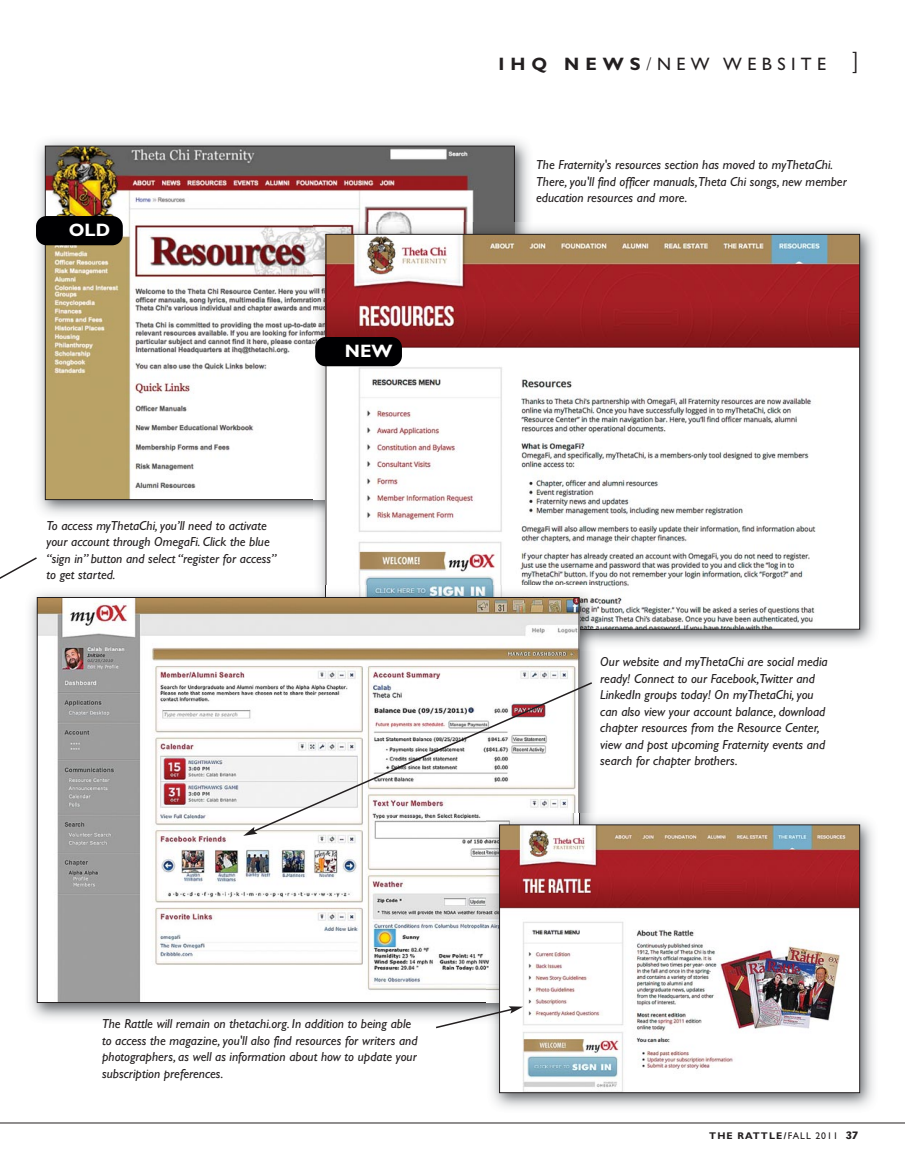
<style>
.page{position:relative;width:905px;height:1168px;background:#fff}
.page>*{position:absolute;margin:0;border:0;box-sizing:border-box;transform-origin:0 0}
.t1{font:18px "Gill Sans";letter-spacing:.3em;color:#231f20}
.t2{font:700 18px "Gill Sans";color:#fff}
.t3{font:italic 13.2px/16.5px "Gill Sans";color:#231f20}
.t4{font:700 9.75px "Gill Sans";letter-spacing:.11em;color:#231f20}
.s1{font-weight:700}
.s2{font-weight:300}
.s3{font-family:"Vectora LH";font-weight:300;font-size:24px}
.s4{font-weight:400}
.s5{font-family:"Vectora LT";font-weight:900;font-size:10.5px}
</style>
<div class="page">
<hr style="left:0;top:1123px;width:904px;height:1px;background:#231f20">
<img style="left:36px;top:140px;width:493px;height:375px">
<img style="left:47px;top:148px;width:465px;height:350px">
<img style="left:313px;top:223px;width:561px;height:422px">
<img style="left:327px;top:236px;width:530px;height:391px">
<img style="left:30px;top:586px;width:569px;height:433px">
<img style="left:39px;top:599px;width:538px;height:402px">
<div style="left:36px;top:216px;width:87px;height:29px;background:#000002;border-radius:10px"></div>
<div style="left:315px;top:337px;width:87px;height:29px;background:#000002;border-radius:10px"></div>
<img style="left:486px;top:814px;width:388px;height:294px">
<img style="left:486px;top:833px;width:13px;height:170px">
<img style="left:501px;top:826px;width:356px;height:265px">
<div style="left:499px;top:824px;width:360px;height:269px;border:1px solid #231f20"></div>
<svg style="left:0;top:557px;width:39px;height:250px"></svg>
<svg style="left:434px;top:1006px;width:89px;height:23px"></svg>
<svg style="left:251px;top:681px;width:342px;height:152px"></svg>
<svg style="left:243px;top:827px;width:14px;height:9px"></svg>
<h1 class="t2" style="left:69px;top:224px;width:43px">OLD</h1>
<p class="t3" style="left:47px;top:518px;width:231px">To access myThetaChi, you’ll need to activate your account through OmegaFi. Click the blue “sign in” button and select “register for access” to get started.</p>
<h1 class="t2" style="left:345px;top:345px;width:49px">NEW</h1>
<h1 class="t1" style="left:498px;top:57px;width:361px"><span class="s1">IHQ NEWS</span><span class="s2">/</span>NEW WEBSITE <span class="s3">]</span></h1>
<p class="t3" style="left:536px;top:158px;width:312px">The Fraternity's resources section has moved to myThetaChi.<br>There, you'll find officer manuals,Theta Chi songs, new member education resources and more.</p>
<p class="t3" style="left:600px;top:655px;width:229px">Our website and myThetaChi are social media ready! Connect to our Facebook,Twitter and LinkedIn groups today! On myThetaChi, you can also view your account balance, download chapter resources from the Resource Center, view and post upcoming Fraternity events and search for chapter brothers.</p>
<p class="t3" style="left:102px;top:1017px;width:317px">The Rattle will remain on thetachi.org. In addition to being able to access the magazine, you'll also find resources for writers and photographers, as well as information about how to update your subscription preferences.</p>
<p class="t4" style="left:709px;top:1133px;width:151px">THE RATTLE/<span class="s4">FALL 2011</span> <span class="s5">37</span></p>
</div>
